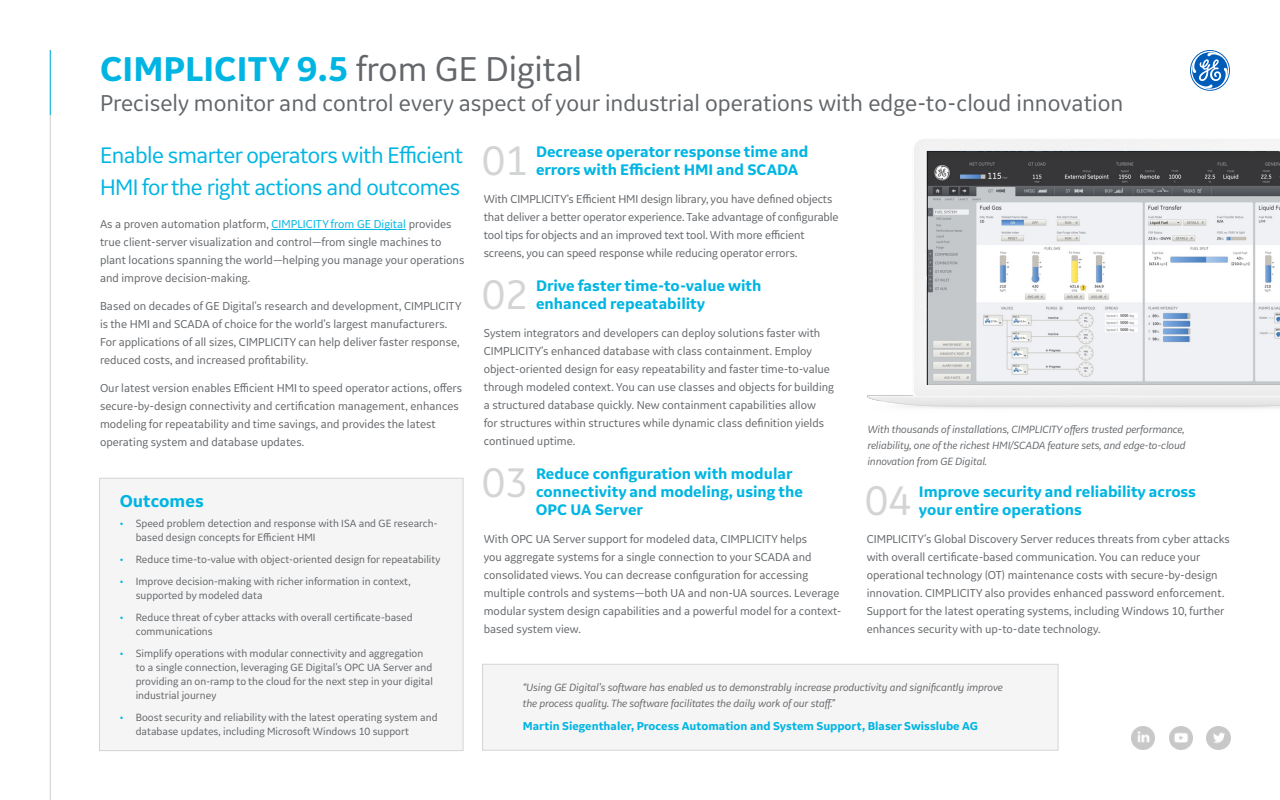
<style>
.page{position:relative;width:1280px;height:800px;background:#fff}
.page>*{position:absolute;margin:0;border:0;box-sizing:border-box;transform-origin:0 0}
.t1{font:43.2px "GE Inspira Sans";color:#d3d4d4}
.t2{font:700 36px "GE Inspira Sans";color:#00b5e2}
.t3{font:24px "GE Inspira Sans";color:#63666a}
.t4{font:23.5px/32px "GE Inspira Sans";letter-spacing:-.025em;color:#00b5e2}
.t5{font:700 18px "GE Inspira Sans";color:#00b5e2}
.t6{font:700 16px/18px "GE Inspira Sans";color:#00b5e2}
.t7{font:12px/18px "GE Inspira Sans";color:#63666a}
.t8{font:700 12px "GE Inspira Sans";color:#00b5e2}
.t9{font:11px/14px "GE Inspira Sans";color:#63666a}
.t10{font:italic 11px/16px "GE Inspira Sans";letter-spacing:-.01em;color:#63666a}
.s1{font-weight:400;color:#63666a}
.s2{color:#00b5e2}
</style>
<div class="page">
<hr style="left:50px;top:50px;width:1px;height:750px;background:#cdcdcd">
<hr style="left:50px;top:50px;width:1px;height:65px;background:#00b5e2">
<hr style="left:271px;top:229px;width:135px;height:1px;background:#00b5e2">
<svg style="left:1190px;top:50px;width:40px;height:41px"></svg>
<div style="left:482px;top:664px;width:577px;height:87px;background:#f5f5f5"></div>
<div style="left:99px;top:478px;width:365px;height:273px;background:#f5f5f5"></div>
<img style="left:867px;top:139px;width:413px;height:270px">
<img style="left:928px;top:152px;width:352px;height:233px">
<img style="left:1207px;top:727px;width:23px;height:23px">
<img style="left:1169px;top:727px;width:23px;height:23px">
<img style="left:1131px;top:727px;width:23px;height:23px">
<h2 class="t2" style="left:100px;top:46px;width:484px">CIMPLICITY 9.5 <span class="s1">from GE Digital</span></h2>
<h3 class="t3" style="left:100px;top:88px;width:1025px">Precisely monitor and control every aspect of your industrial operations with edge-to-cloud innovation</h3>
<h3 class="t4" style="left:100px;top:139px;width:365px">Enable smarter operators with Efficient<br>HMI for the right actions and outcomes</h3>
<p class="t7" style="left:100px;top:215px;width:366px">As a proven automation platform, <span class="s2">CIMPLICITY from GE Digital</span> provides true client-server visualization and control—from single machines to plant locations spanning the world—helping you manage your operations and improve decision-making.</p>
<p class="t7" style="left:100px;top:297px;width:363px">Based on decades of GE Digital’s research and development, CIMPLICITY is the HMI and SCADA of choice for the world’s largest manufacturers.<br>For applications of all sizes, CIMPLICITY can help deliver faster response, reduced costs, and increased profitability.</p>
<p class="t7" style="left:100px;top:379px;width:364px">Our latest version enables Efficient HMI to speed operator actions, offers secure-by-design connectivity and certification management, enhances modeling for repeatability and time savings, and provides the latest operating system and database updates.</p>
<h1 class="t1" style="left:865px;top:474px;width:47px">04</h1>
<h3 class="t6" style="left:919px;top:482px;width:279px">Improve security and reliability across your entire operations</h3>
<p class="t7" style="left:867px;top:530px;width:365px">CIMPLICITY’s Global Discovery Server reduces threats from cyber attacks with overall certificate-based communication. You can reduce your operational technology (OT) maintenance costs with secure-by-design innovation. CIMPLICITY also provides enhanced password enforcement.<br>Support for the latest operating systems, including Windows 10, further enhances security with up-to-date technology.</p>
<h1 class="t1" style="left:482px;top:134px;width:47px">01</h1>
<h3 class="t6" style="left:536px;top:143px;width:274px">Decrease operator response time and errors with Efficient HMI and SCADA</h3>
<p class="t7" style="left:484px;top:190px;width:356px">With CIMPLICITY’s Efficient HMI design library, you have defined objects that deliver a better operator experience. Take advantage of configurable tool tips for objects and an improved text tool. With more efficient screens, you can speed response while reducing operator errors.</p>
<h1 class="t1" style="left:482px;top:268px;width:47px">02</h1>
<h3 class="t6" style="left:536px;top:277px;width:227px">Drive faster time-to-value with enhanced repeatability</h3>
<p class="t7" style="left:484px;top:324px;width:352px">System integrators and developers can deploy solutions faster with CIMPLICITY’s enhanced database with class containment. Employ object-oriented design for easy repeatability and faster time-to-value through modeled context. You can use classes and objects for building a structured database quickly. New containment capabilities allow<br>for structures within structures while dynamic class definition yields continued uptime.</p>
<h1 class="t1" style="left:482px;top:456px;width:47px">03</h1>
<h3 class="t6" style="left:536px;top:465px;width:269px">Reduce configuration with modular connectivity and modeling, using the<br>OPC UA Server</h3>
<p class="t7" style="left:484px;top:530px;width:359px">With OPC UA Server support for modeled data, CIMPLICITY helps<br>you aggregate systems for a single connection to your SCADA and consolidated views. You can decrease configuration for accessing multiple controls and systems—both UA and non-UA sources. Leverage modular system design capabilities and a powerful model for a context&shy;based system view.</p>
<p class="t10" style="left:867px;top:421px;width:320px;text-align:justify">With thousands of installations, CIMPLICITY offers trusted performance, reliability, one of the richest HMI/SCADA feature sets, and edge-to-cloud innovation from GE Digital.</p>
<h3 class="t5" style="left:120px;top:490px;width:86px">Outcomes</h3>
<p class="t9" style="left:136px;top:516px;width:303px;text-indent:-16px"><span class="s2">•</span> Speed problem detection and response with ISA and GE research&shy;based design concepts for Efficient HMI</p>
<p class="t9" style="left:120px;top:552px;width:322px"><span class="s2">•</span> Reduce time-to-value with object-oriented design for repeatability</p>
<p class="t9" style="left:136px;top:574px;width:277px;text-indent:-16px"><span class="s2">•</span> Improve decision-making with richer information in context, supported by modeled data</p>
<p class="t9" style="left:136px;top:610px;width:278px;text-indent:-16px"><span class="s2">•</span> Reduce threat of cyber attacks with overall certificate-based communications</p>
<p class="t9" style="left:136px;top:646px;width:299px;text-indent:-16px"><span class="s2">•</span> Simplify operations with modular connectivity and aggregation to a single connection, leveraging GE Digital’s OPC UA Server and providing an on-ramp to the cloud for the next step in your digital industrial journey</p>
<p class="t9" style="left:136px;top:710px;width:303px;text-indent:-16px"><span class="s2">•</span> Boost security and reliability with the latest operating system and database updates, including Microsoft Windows 10 support</p>
<p class="t10" style="left:523px;top:679px;width:482px">“Using GE Digital’s software has enabled us to demonstrably increase productivity and significantly improve the process quality. The software facilitates the daily work of our staff.”</p>
<p class="t8" style="left:523px;top:719px;width:457px">Martin Siegenthaler, Process Automation and System Support, Blaser Swisslube AG</p>
</div>
